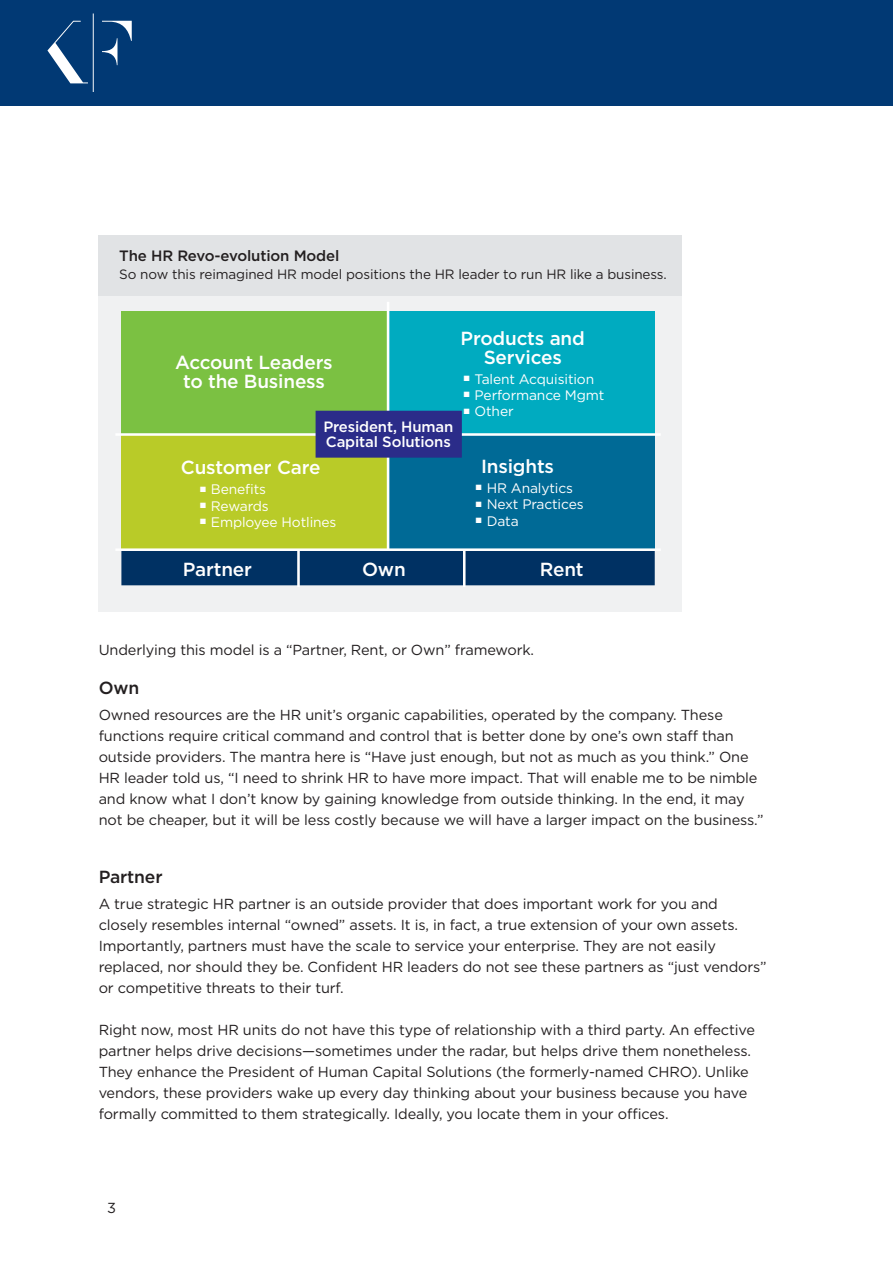
<style>
.page{position:relative;width:893px;height:1263px;background:#fff}
.page>*{position:absolute;margin:0;border:0;box-sizing:border-box;transform-origin:0 0}
.t1{font:500 18.9px/18.9px "Gotham";letter-spacing:-.01em;color:#fff;text-align:center}
.t2{font:500 17.55px "Gotham";letter-spacing:-.01em;color:#231f20}
.Body_Text{font:500 15px "Gotham";letter-spacing:-.01em;color:#231f20}
.t3{font:500 14.85px/14.9px "Gotham";letter-spacing:-.01em;color:#fff}
.t4{font:14.55px/21px "Gotham";letter-spacing:-.01em;color:#231f20}
.t5{font:13.8px "Gotham";letter-spacing:-.01em;color:#fff}
.Body_Text-2{font:13.5px "Gotham";letter-spacing:-.01em;color:#231f20}
</style>
<div class="page">
<div style="left:1px;top:0;width:892px;height:105px;background:#013974"></div>
<svg style="left:47px;top:14px;width:85px;height:78px"></svg>
<div style="left:99px;top:236px;width:583px;height:376px;background:#f0f1f2"></div>
<div style="left:99px;top:236px;width:583px;height:60px;background:#e1e3e5"></div>
<div style="left:121px;top:551px;width:534px;height:34px;background:#003163"></div>
<div style="left:388px;top:433px;width:267px;height:117px;background:#006a96"></div>
<div style="left:121px;top:433px;width:267px;height:117px;background:#b9cb28"></div>
<div style="left:388px;top:311px;width:267px;height:122px;background:#00abc0"></div>
<div style="left:121px;top:311px;width:267px;height:122px;background:#7bc142"></div>
<hr style="left:387px;top:302px;width:2px;height:248px;background:#fff">
<hr style="left:297px;top:551px;width:3px;height:36px;background:#fff">
<hr style="left:463px;top:551px;width:3px;height:36px;background:#fff">
<hr style="left:115px;top:433px;width:546px;height:3px;background:#fff">
<hr style="left:115px;top:548px;width:546px;height:3px;background:#fff">
<div style="left:316px;top:411px;width:146px;height:47px;background:#2b2c89"></div>
<p class="Body_Text" style="left:119px;top:246px;width:222px">The HR Revo-evolution Model</p>
<p class="Body_Text-2" style="left:119px;top:265px;width:549px">So now this reimagined HR model positions the HR leader to run HR like a business.</p>
<p class="t1" style="left:175px;top:352px;width:159px">Account Leaders to the Business</p>
<p class="t3" style="left:323px;top:419px;width:131px">President, Human<br>Capital Solutions</p>
<p class="t1" style="left:181px;top:458px;width:141px">Customer Care</p>
<p class="t5" style="left:200px;top:481px;width:67px">■ Benefits</p>
<p class="t5" style="left:200px;top:497px;width:70px">■ Rewards</p>
<p class="t5" style="left:200px;top:513px;width:138px">■ Employee Hotlines</p>
<p class="t1" style="left:461px;top:329px;width:126px">Products and<br>Services</p>
<p class="t5" style="left:464px;top:370px;width:132px">■ Talent Acquisition</p>
<p class="t5" style="left:464px;top:386px;width:142px">■ Performance Mgmt</p>
<p class="t5" style="left:464px;top:403px;width:51px">■ Other</p>
<p class="t1" style="left:481px;top:457px;width:74px">Insights</p>
<p class="t5" style="left:476px;top:479px;width:99px">■ HR Analytics</p>
<p class="t5" style="left:476px;top:496px;width:109px">■ Next Practices</p>
<p class="t5" style="left:476px;top:512px;width:44px">■ Data</p>
<p class="t1" style="left:183px;top:560px;width:70px">Partner</p>
<p class="t1" style="left:362px;top:560px;width:45px">Own</p>
<p class="t1" style="left:540px;top:560px;width:45px">Rent</p>
<p class="t4" style="left:99px;top:639px;width:437px">Underlying this model is a “Partner, Rent, or Own” framework.</p>
<p class="t2" style="left:99px;top:677px;width:42px">Own</p>
<p class="t4" style="left:99px;top:704px;width:666px">Owned resources are the HR unit’s organic capabilities, operated by the company. These functions require critical command and control that is better done by one’s own staff than outside providers. The mantra here is “Have just enough, but not as much as you think.” One HR leader told us, “I need to shrink HR to have more impact. That will enable me to be nimble and know what I don’t know by gaining knowledge from outside thinking. In the end, it may not be cheaper, but it will be less costly because we will have a larger impact on the business.”</p>
<p class="t2" style="left:99px;top:866px;width:65px">Partner</p>
<p class="t4" style="left:99px;top:893px;width:669px">A true strategic HR partner is an outside provider that does important work for you and closely resembles internal “owned” assets. It is, in fact, a true extension of your own assets.<br>Importantly, partners must have the scale to service your enterprise. They are not easily replaced, nor should they be. Confident HR leaders do not see these partners as “just vendors” or competitive threats to their turf.</p>
<p class="t4" style="left:99px;top:1019px;width:658px">Right now, most HR units do not have this type of relationship with a third party. An effective partner helps drive decisions—sometimes under the radar, but helps drive them nonetheless.<br>They enhance the President of Human Capital Solutions (the formerly-named CHRO). Unlike vendors, these providers wake up every day thinking about your business because you have formally committed to them strategically. Ideally, you locate them in your offices.</p>
<p class="t4" style="left:107px;top:1197px;width:10px">3</p>
</div>
